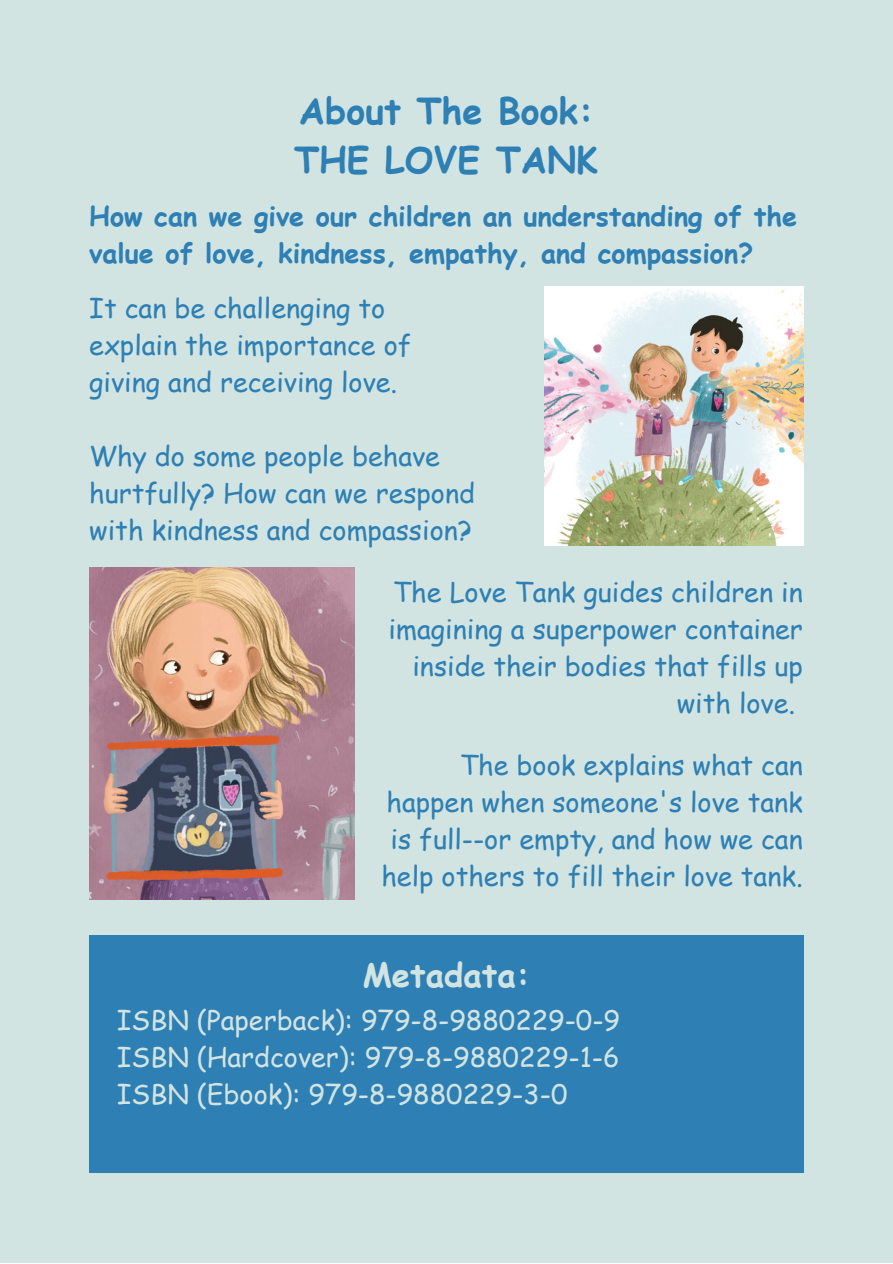
<style>
.page{position:relative;width:893px;height:1264px;background:#fff}
.page>*{position:absolute;margin:0;border:0;box-sizing:border-box;transform-origin:0 0}
.t1{font:700 36px "Comic Sans MS";color:#2e7fb4}
.t2{font:700 33px "Comic Sans MS";color:#d1e4e1}
.t3{font:27px/37px "Comic Sans MS";color:#2e7fb4}
.t4{font:27px "Comic Sans MS";color:#d1e4e1}
.t5{font:700 27px/37px "Comic Sans MS";color:#2e7fb4}
</style>
<div class="page">
<div style="left:0;top:0;width:892px;height:1262px;background:#d1e4e1"></div>
<img style="left:89px;top:567px;width:265px;height:332px">
<div style="left:89px;top:935px;width:714px;height:237px;background:#2e7fb4"></div>
<img style="left:544px;top:287px;width:259px;height:258px">
<p class="t1" style="left:299px;top:84px;width:296px">About The Book:</p>
<p class="t1" style="left:294px;top:134px;width:305px">THE LOVE TANK</p>
<p class="t5" style="left:89px;top:196px;width:709px">How can we give our children an understanding of the value of love, kindness, empathy, and compassion?</p>
<p class="t3" style="left:89px;top:288px;width:324px">It can be challenging to explain the importance of giving and receiving love.</p>
<p class="t3" style="left:89px;top:436px;width:387px">Why do some people behave hurtfully? How can we respond with kindness and compassion?</p>
<p class="t3" style="left:388px;top:572px;width:416px;text-align:right">The Love Tank guides children in imagining a superpower container inside their bodies that fills up with love.</p>
<p class="t3" style="left:381px;top:745px;width:423px;text-align:right">The book explains what can happen when someone's love tank is full--or empty, and how we can help others to fill their love tank.</p>
<p class="t2" style="left:362px;top:950px;width:169px">Metadata:</p>
<p class="t4" style="left:117px;top:1000px;width:504px">ISBN (Paperback): 979-8-9880229-0-9</p>
<p class="t4" style="left:117px;top:1037px;width:504px">ISBN (Hardcover): 979-8-9880229-1-6</p>
<p class="t4" style="left:117px;top:1074px;width:452px">ISBN (Ebook): 979-8-9880229-3-0</p>
</div>
